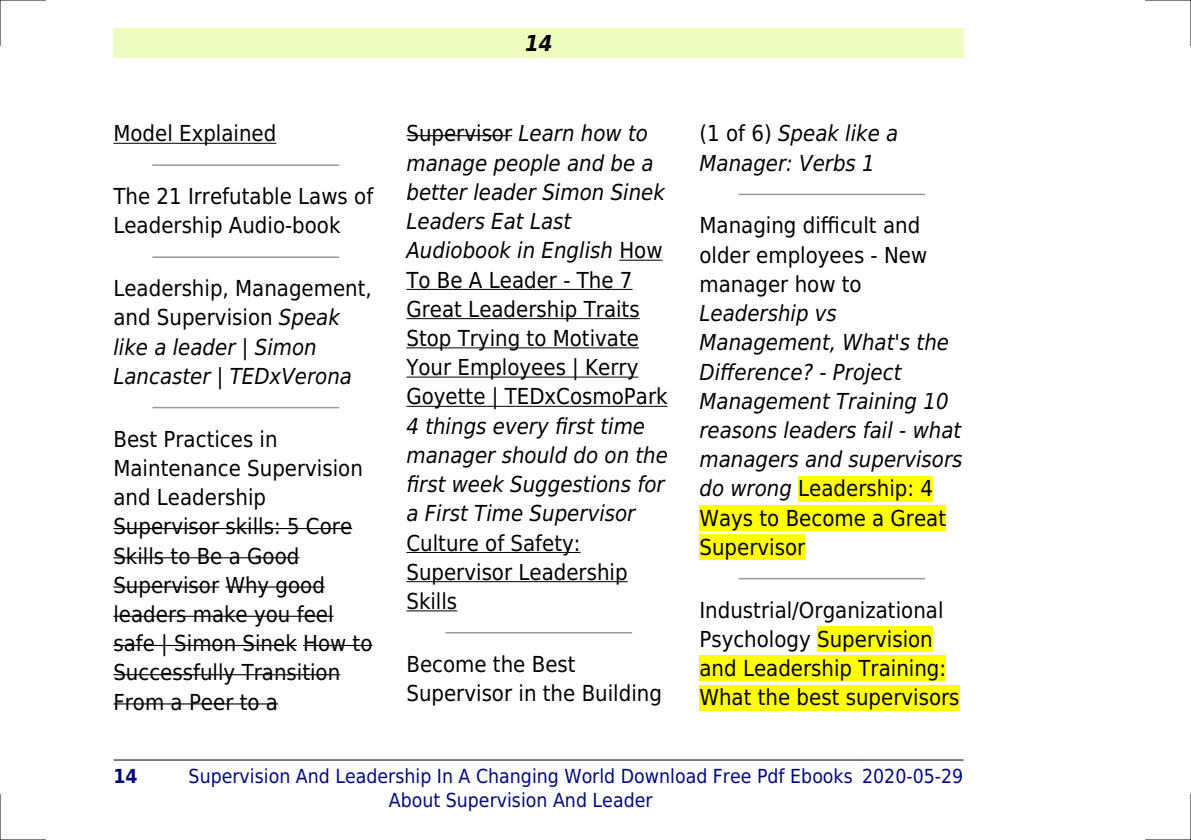
<style>
.page{position:relative;width:1191px;height:840px;background:#fff}
.page>*{position:absolute;margin:0;border:0;box-sizing:border-box;transform-origin:0 0}
.t1{font:22px/29.2px "DejaVu Sans Condensed";color:#000}
.t2{font:italic 22px/29.2px "DejaVu Sans Condensed";color:#000}
.t3{font:italic 700 22px "DejaVu Sans Condensed";color:#000}
.t4{font:19.4px/23.2px "DejaVu Sans Condensed";color:#000880;text-align:center}
.t5{font:700 19.4px "DejaVu Sans Condensed";color:#000880}
.s1{font-style:normal}
.s2{font-style:italic}
</style>
<div class="page">
<div style="left:113px;top:28px;width:851px;height:30px;background:#effbbe"></div>
<hr style="left:114px;top:759px;width:65px;height:1px;background:#000">
<hr style="left:179px;top:759px;width:683px;height:1px;background:#000">
<hr style="left:862px;top:759px;width:101px;height:1px;background:#000">
<hr style="left:113px;top:143px;width:163px;height:1px;background:#000">
<hr style="left:153px;top:164px;width:185px;height:2px;background:#999">
<hr style="left:153px;top:256px;width:185px;height:2px;background:#999">
<hr style="left:153px;top:406px;width:185px;height:2px;background:#999">
<hr style="left:113px;top:527px;width:239px;height:2px;background:#000">
<hr style="left:113px;top:557px;width:186px;height:1px;background:#000">
<hr style="left:113px;top:586px;width:106px;height:1px;background:#000">
<hr style="left:225px;top:586px;width:100px;height:1px;background:#000">
<hr style="left:113px;top:615px;width:220px;height:1px;background:#000">
<hr style="left:113px;top:644px;width:184px;height:1px;background:#000">
<hr style="left:303px;top:644px;width:69px;height:1px;background:#000">
<hr style="left:113px;top:673px;width:227px;height:2px;background:#000">
<hr style="left:113px;top:703px;width:165px;height:1px;background:#000">
<hr style="left:406px;top:135px;width:106px;height:1px;background:#000">
<hr style="left:619px;top:259px;width:43px;height:1px;background:#000">
<hr style="left:406px;top:289px;width:226px;height:1px;background:#000">
<hr style="left:406px;top:318px;width:234px;height:1px;background:#000">
<hr style="left:406px;top:347px;width:233px;height:1px;background:#000">
<hr style="left:406px;top:376px;width:232px;height:1px;background:#000">
<hr style="left:406px;top:405px;width:261px;height:1px;background:#000">
<hr style="left:406px;top:551px;width:174px;height:1px;background:#000">
<hr style="left:406px;top:581px;width:221px;height:1px;background:#000">
<hr style="left:406px;top:610px;width:51px;height:1px;background:#000">
<hr style="left:446px;top:631px;width:185px;height:2px;background:#999">
<hr style="left:739px;top:193px;width:185px;height:2px;background:#999">
<div style="left:798px;top:475px;width:135px;height:26px;background:#ff0"></div>
<div style="left:699px;top:505px;width:247px;height:25px;background:#ff0"></div>
<div style="left:699px;top:534px;width:106px;height:25px;background:#ff0"></div>
<hr style="left:739px;top:577px;width:185px;height:2px;background:#999">
<div style="left:817px;top:626px;width:116px;height:25px;background:#ff0"></div>
<div style="left:699px;top:655px;width:247px;height:26px;background:#ff0"></div>
<div style="left:699px;top:684px;width:260px;height:26px;background:#ff0"></div>
<hr style="left:0;top:0;width:45px;height:1px;background:#000">
<hr style="left:1145px;top:0;width:46px;height:1px;background:#000">
<hr style="left:0;top:839px;width:45px;height:1px;background:#000">
<hr style="left:1145px;top:839px;width:46px;height:1px;background:#000">
<hr style="left:0;top:0;width:1px;height:45px;background:#000">
<hr style="left:0;top:794px;width:1px;height:45px;background:#000">
<hr style="left:1190px;top:0;width:1px;height:45px;background:#000">
<hr style="left:1190px;top:794px;width:1px;height:45px;background:#000">
<p class="t1" style="left:113px;top:119px;width:164px">Model Explained</p>
<p class="t1" style="left:113px;top:182px;width:261px">The 21 Irrefutable Laws of<br>Leadership Audio-book</p>
<p class="t2" style="left:113px;top:274px;width:260px"><span class="s1">Leadership, Management, and Supervision</span> Speak like a leader | Simon<br>Lancaster | TEDxVerona</p>
<p class="t1" style="left:113px;top:424px;width:260px">Best Practices in<br>Maintenance Supervision and Leadership<br>Supervisor skills: 5 Core<br>Skills to Be a Good<br>Supervisor Why good leaders make you feel safe | Simon Sinek How to<br>Successfully Transition<br>From a Peer to a</p>
<p class="t3" style="left:525px;top:30px;width:29px">14</p>
<p class="t1" style="left:406px;top:119px;width:263px">Supervisor <span class="s2">Learn how to manage people and be a better leader Simon Sinek<br>Leaders Eat Last<br>Audiobook in English</span> How<br>To Be A Leader - The 7<br>Great Leadership Traits<br>Stop Trying to Motivate<br>Your Employees | Kerry<br>Goyette | TEDxCosmoPark</p>
<p class="t2" style="left:406px;top:411px;width:263px">4 things every first time manager should do on the first week Suggestions for a First Time Supervisor</p>
<p class="t1" style="left:406px;top:528px;width:223px">Culture of Safety:<br>Supervisor Leadership<br>Skills</p>
<p class="t1" style="left:406px;top:649px;width:257px">Become the Best<br>Supervisor in the Building</p>
<p class="t2" style="left:699px;top:119px;width:200px"><span class="s1">(1 of 6)</span> Speak like a<br>Manager: Verbs 1</p>
<p class="t1" style="left:699px;top:211px;width:229px">Managing difficult and older employees - New manager how to</p>
<p class="t2" style="left:699px;top:299px;width:264px">Leadership vs<br>Management, What's the<br>Difference? - Project<br>Management Training 10 reasons leaders fail - what managers and supervisors do wrong <span class="s1">Leadership: 4<br>Ways to Become a Great<br>Supervisor</span></p>
<p class="t1" style="left:699px;top:595px;width:262px">Industrial/Organizational<br>Psychology Supervision and Leadership Training:<br>What the best supervisors</p>
<p class="t5" style="left:113px;top:765px;width:26px">14</p>
<p class="t4" style="left:189px;top:764px;width:665px">Supervision And Leadership In A Changing World Download Free Pdf Ebooks<br>About Supervision And Leader</p>
<p class="t4" style="left:862px;top:764px;width:103px">2020-05-29</p>
</div>
